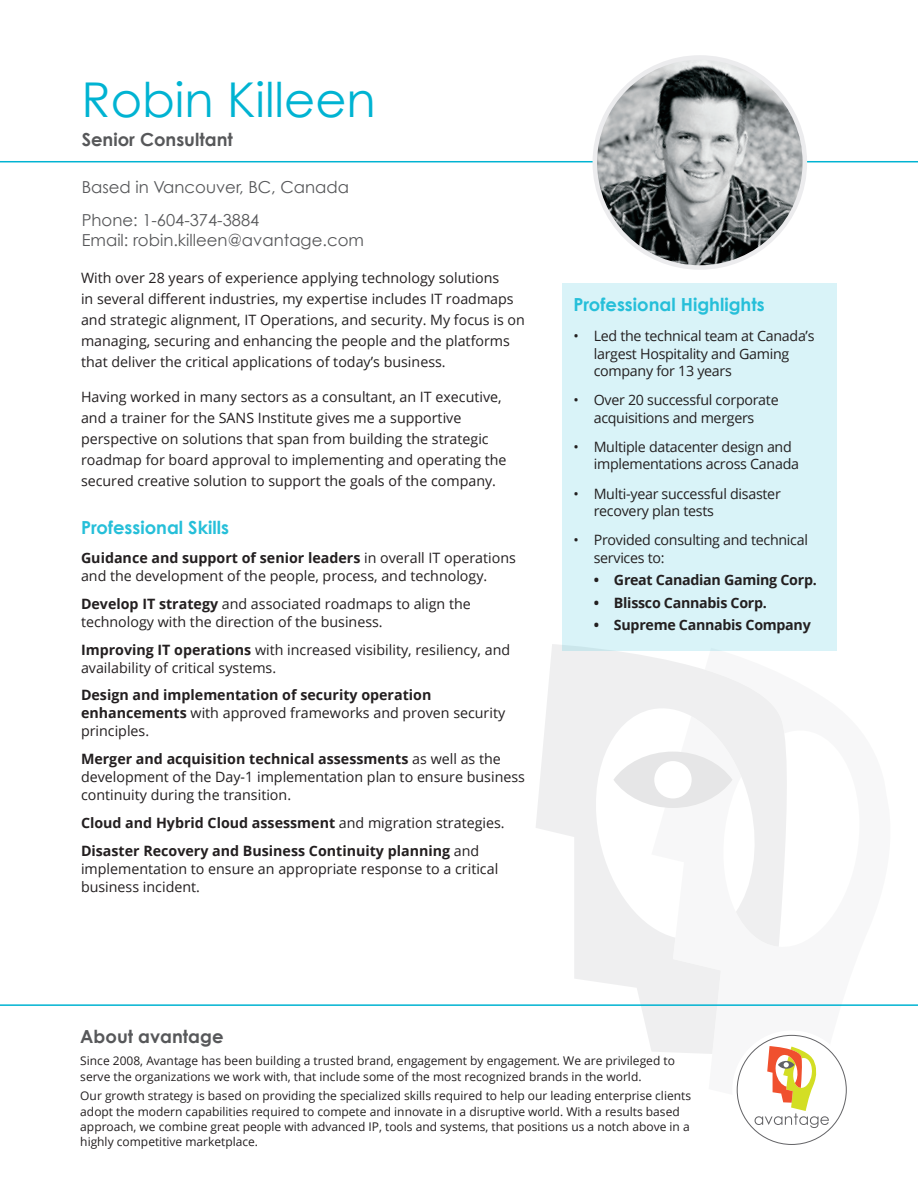
<style>
.page{position:relative;width:918px;height:1188px;background:#fff}
.page>*{position:absolute;margin:0;border:0;box-sizing:border-box;transform-origin:0 0}
.t1{font:48px "Century Gothic";color:#00b3d2}
.t2{font:700 18px "Century Gothic";color:#26bfd9}
.t3{font:700 18px "Century Gothic";color:#57585a}
.t4{font:16.5px/33.3px "Century Gothic";color:#57585a}
.t5{font:14.25px/21px "Open Sans";color:#231f20}
.t6{font:14.25px/17.2px "Open Sans";letter-spacing:-.02em;color:#231f20}
.t7{font:700 14.25px/18px "Open Sans";color:#231f20}
.t8{font:700 14.25px "Open Sans";letter-spacing:-.02em;color:#231f20}
.t9{font:12px/15.3px "Open Sans";color:#231f20}
.s1{font-weight:700}
.s2{font-weight:400}
</style>
<div class="page">
<svg style="left:536px;top:644px;width:251px;height:410px"></svg>
<div style="left:563px;top:284px;width:274px;height:367px;background:#d9f3f8"></div>
<hr style="left:0;top:161px;width:918px;height:1px;background:#00b3d2">
<hr style="left:0;top:1004px;width:918px;height:2px;background:#00b3d2">
<img style="left:595px;top:57px;width:210px;height:211px;border-radius:105px">
<div style="left:732px;top:1030px;width:119px;height:119px;background:#fff;border-radius:50%"></div>
<svg style="left:755px;top:1046px;width:74px;height:82px"></svg>
<h1 class="t1" style="left:82px;top:70px;width:296px">Robin Killeen</h1>
<p class="t3" style="left:82px;top:128px;width:153px">Senior Consultant</p>
<p class="t4" style="left:82px;top:170px;width:269px">Based in Vancouver, BC, Canada<br>Phone: 1-604-374-3884</p>
<p class="t4" style="left:82px;top:223px;width:284px">Email: robin.killeen@avantage.com</p>
<p class="t5" style="left:81px;top:267px;width:445px">With over 28 years of experience applying technology solutions<br>in several different industries, my expertise includes IT roadmaps and strategic alignment, IT Operations, and security. My focus is on managing, securing and enhancing the people and the platforms that deliver the critical applications of today’s business.</p>
<p class="t5" style="left:81px;top:386px;width:427px">Having worked in many sectors as a consultant, an IT executive, and a trainer for the SANS Institute gives me a supportive perspective on solutions that span from building the strategic roadmap for board approval to implementing and operating the secured creative solution to support the goals of the company.</p>
<p class="t2" style="left:81px;top:516px;width:149px">Professional Skills</p>
<p class="t5" style="left:81px;top:549px;width:437px;line-height:18px"><span class="s1">Guidance and support of senior leaders</span> in overall IT operations and the development of the people, process, and technology.</p>
<p class="t5" style="left:81px;top:595px;width:391px;line-height:18px"><span class="s1">Develop IT strategy</span> and associated roadmaps to align the technology with the direction of the business.</p>
<p class="t5" style="left:81px;top:640px;width:431px;line-height:18px"><span class="s1">Improving IT operations</span> with increased visibility, resiliency, and availability of critical systems.</p>
<p class="t7" style="left:81px;top:686px;width:426px">Design and implementation of security operation enhancements <span class="s2">with approved frameworks and proven security principles.</span></p>
<p class="t5" style="left:81px;top:750px;width:446px;line-height:18px"><span class="s1">Merger and acquisition technical assessments</span> as well as the development of the Day-1 implementation plan to ensure business continuity during the transition.</p>
<p class="t7" style="left:81px;top:809px;width:425px;line-height:27.8px">Cloud and Hybrid Cloud assessment <span class="s2">and migration strategies.<br></span>Disaster Recovery and Business Continuity planning <span class="s2">and</span></p>
<p class="t5" style="left:81px;top:859px;width:419px;line-height:18px">implementation to ensure an appropriate response to a critical business incident.</p>
<p class="t2" style="left:573px;top:293px;width:193px">Professional Highlights</p>
<p class="t6" style="left:594px;top:327px;width:222px;text-indent:-20px">• Led the technical team at Canada’s largest Hospitality and Gaming company for 13 years</p>
<p class="t6" style="left:573px;top:391px;width:207px;text-align:center">• Over 20 successful corporate acquisitions and mergers</p>
<p class="t6" style="left:594px;top:438px;width:207px;text-indent:-20px">• Multiple datacenter design and implementations across Canada</p>
<p class="t6" style="left:594px;top:484px;width:189px;text-indent:-20px">• Multi-year successful disaster recovery plan tests</p>
<p class="t6" style="left:594px;top:531px;width:216px;text-indent:-20px">• Provided consulting and technical services to:</p>
<p class="t8" style="left:594px;top:570px;width:225px">• Great Canadian Gaming Corp.</p>
<p class="t8" style="left:594px;top:593px;width:175px">• Blissco Cannabis Corp.</p>
<p class="t8" style="left:594px;top:615px;width:219px">• Supreme Cannabis Company</p>
<p class="t3" style="left:80px;top:1026px;width:145px">About avantage</p>
<p class="t9" style="left:80px;top:1053px;width:596px">Since 2008, Avantage has been building a trusted brand, engagement by engagement. We are privileged to serve the organizations we work with, that include some of the most recognized brands in the world.</p>
<p class="t9" style="left:80px;top:1088px;width:612px">Our growth strategy is based on providing the specialized skills required to help our leading enterprise clients adopt the modern capabilities required to compete and innovate in a disruptive world. With a results based approach, we combine great people with advanced IP, tools and systems, that positions us a notch above in a highly competitive marketplace.</p>
</div>
